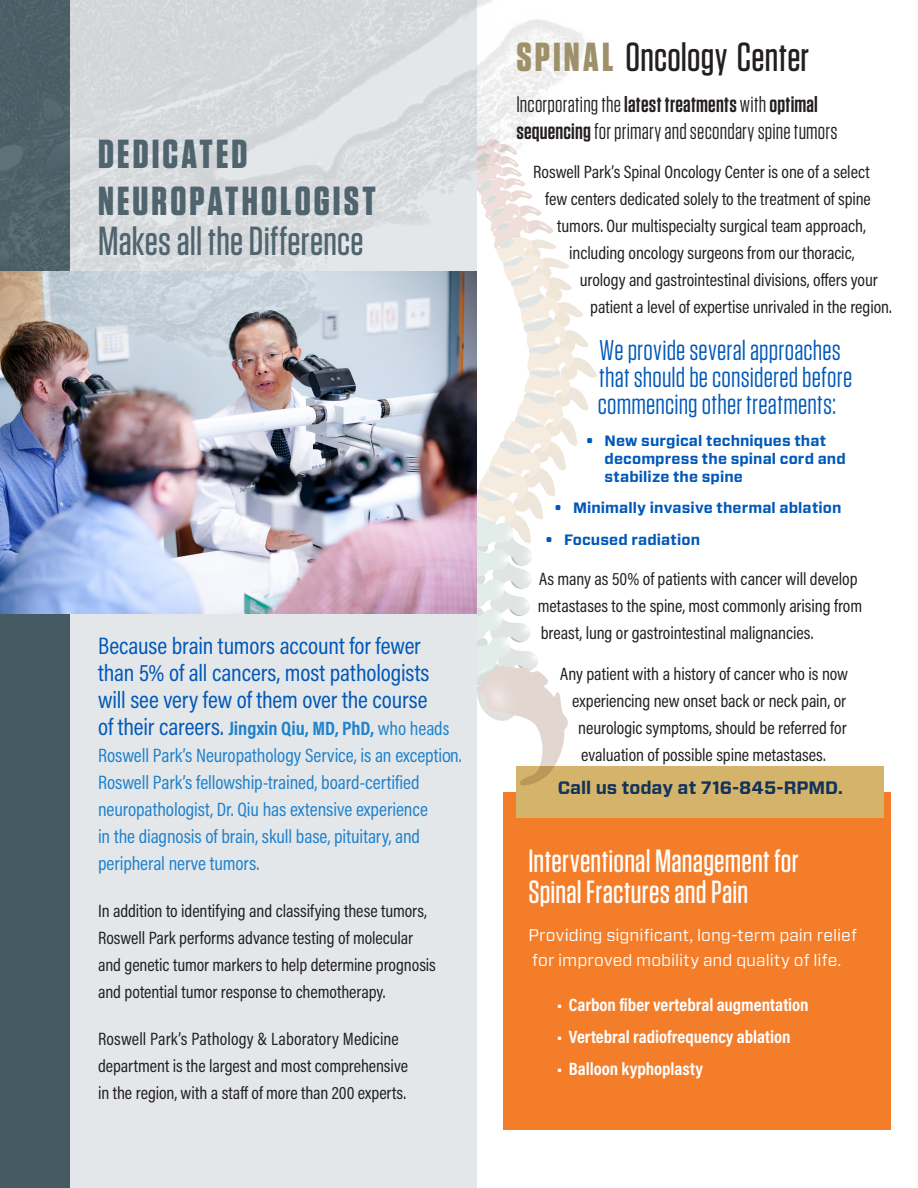
<style>
.page{position:relative;width:918px;height:1188px;background:#fff}
.page>*{position:absolute;margin:0;border:0;box-sizing:border-box;transform-origin:0 0}
.t1{font:700 40.5px/46.5px "Tungsten";letter-spacing:.075em;color:#4f646e}
.t2{font:500 40.5px "Tungsten";letter-spacing:.005em;color:#4f646e}
.t3{font:500 40.5px "Tungsten";letter-spacing:.005em;color:#231f20}
.t4{font:500 32.1px/30.8px "Tungsten";letter-spacing:.005em;color:#fff}
.t5{font:28.5px/27px "Tungsten";letter-spacing:.005em;color:#0058b8}
.t6{font:24px/27px "Acumin Pro Cond";letter-spacing:-.005em;color:#0058b8}
.t7{font:22.5px/27px "Tungsten";letter-spacing:.01em;color:#231f20}
.t8{font:19.5px/27px "Acumin Pro Cond";letter-spacing:-.005em;color:#1e82cd}
.t9{font:18px/27px "Acumin Pro Cond";letter-spacing:-.005em;color:#231f20}
.t10{font:700 18px "Acumin Pro Cond";color:#fff}
.t11{font:700 18px "Forza";color:#12335a}
.t12{font:16.8px/25px "Forza";color:#fff}
.t13{font:700 15px/18px "Forza";letter-spacing:.005em;color:#0058b8}
.s1{font-size:24px;color:#0058b8}
.s2{font-weight:700}
.s3{font-weight:700;color:#9e916a}
.s4{font-weight:600}
</style>
<div class="page">
<div style="left:503px;top:792px;width:388px;height:338px;background:#f47d2a"></div>
<div style="left:0;top:0;width:477px;height:1188px;background:#e4e7e9"></div>
<div style="left:0;top:0;width:69px;height:1188px;background:#465a64"></div>
<img style="left:0;top:456px;width:477px;height:158px">
<img style="left:0;top:0;width:595px;height:456px">
<div style="left:516px;top:766px;width:368px;height:52px;background:#d4b46b"></div>
<svg style="left:477px;top:139px;width:120px;height:646px"></svg>
<p class="t1" style="left:98px;top:132px;width:279px">DEDICATED<br>NEUROPATHOLOGIST</p>
<p class="t2" style="left:98px;top:220px;width:267px">Makes all the Difference</p>
<p class="t6" style="left:98px;top:632px;width:333px">Because brain tumors account for fewer than 5% of all cancers, most pathologists will see very few of them over the course</p>
<p class="t8" style="left:98px;top:714px;width:365px"><span class="s1">of their careers.</span> <span class="s2">Jingxin Qiu, MD, PhD,</span> who heads Roswell Park’s Neuropathology Service, is an exception.<br>Roswell Park’s fellowship-trained, board-certified neuropathologist, Dr. Qiu has extensive experience<br>in the diagnosis of brain, skull base, pituitary, and peripheral nerve tumors.</p>
<p class="t9" style="left:98px;top:897px;width:339px">In addition to identifying and classifying these tumors, Roswell Park performs advance testing of molecular and genetic tumor markers to help determine prognosis and potential tumor response to chemotherapy.</p>
<p class="t9" style="left:98px;top:1025px;width:311px">Roswell Park’s Pathology &amp; Laboratory Medicine department is the largest and most comprehensive in the region, with a staff of more than 200 experts.</p>
<p class="t3" style="left:516px;top:36px;width:294px"><span class="s3">SPINAL</span> Oncology Center</p>
<p class="t7" style="left:516px;top:91px;width:323px">Incorporating the <span class="s4">latest treatments</span> with <span class="s4">optimal sequencing</span> for primary and secondary spine tumors</p>
<p class="t9" style="left:533px;top:158px;width:338px">Roswell Park’s Spinal Oncology Center is one of a select</p>
<p class="t9" style="left:545px;top:185px;width:327px">few centers dedicated solely to the treatment of spine</p>
<p class="t9" style="left:557px;top:212px;width:310px">tumors. Our multispecialty surgical team approach,</p>
<p class="t9" style="left:569px;top:239px;width:287px">including oncology surgeons from our thoracic,</p>
<p class="t9" style="left:580px;top:266px;width:299px">urology and gastrointestinal divisions, offers your</p>
<p class="t9" style="left:590px;top:293px;width:303px">patient a level of expertise unrivaled in the region.</p>
<p class="t5" style="left:598px;top:337px;width:256px">We provide several approaches that should be considered before commencing other treatments:</p>
<p class="t13" style="left:605px;top:432px;width:243px;text-indent:-19px">• New surgical techniques that decompress the spinal cord and stabilize the spine</p>
<p class="t13" style="left:554px;top:499px;width:289px">• Minimally invasive thermal ablation</p>
<p class="t13" style="left:545px;top:531px;width:156px">• Focused radiation</p>
<p class="t9" style="left:538px;top:565px;width:326px">As many as 50% of patients with cancer will develop metastases to the spine, most commonly arising from breast, lung or gastrointestinal malignancies.</p>
<p class="t9" style="left:560px;top:660px;width:289px">Any patient with a history of cancer who is now</p>
<p class="t9" style="left:572px;top:687px;width:275px">experiencing new onset back or neck pain, or</p>
<p class="t9" style="left:578px;top:714px;width:270px">neurologic symptoms, should be referred for</p>
<p class="t9" style="left:581px;top:741px;width:246px">evaluation of possible spine metastases.</p>
<p class="t11" style="left:558px;top:776px;width:287px">Call us today at 716-845-RPMD.</p>
<p class="t4" style="left:528px;top:846px;width:272px">Interventional Management for<br>Spinal Fractures and Pain</p>
<p class="t12" style="left:528px;top:922px;width:330px">Providing significant, long-term pain relief for improved mobility and quality of life.</p>
<p class="t10" style="left:557px;top:992px;width:253px">• Carbon fiber vertebral augmentation</p>
<p class="t10" style="left:557px;top:1025px;width:235px">• Vertebral radiofrequency ablation</p>
<p class="t10" style="left:557px;top:1057px;width:147px">• Balloon kyphoplasty</p>
</div>
